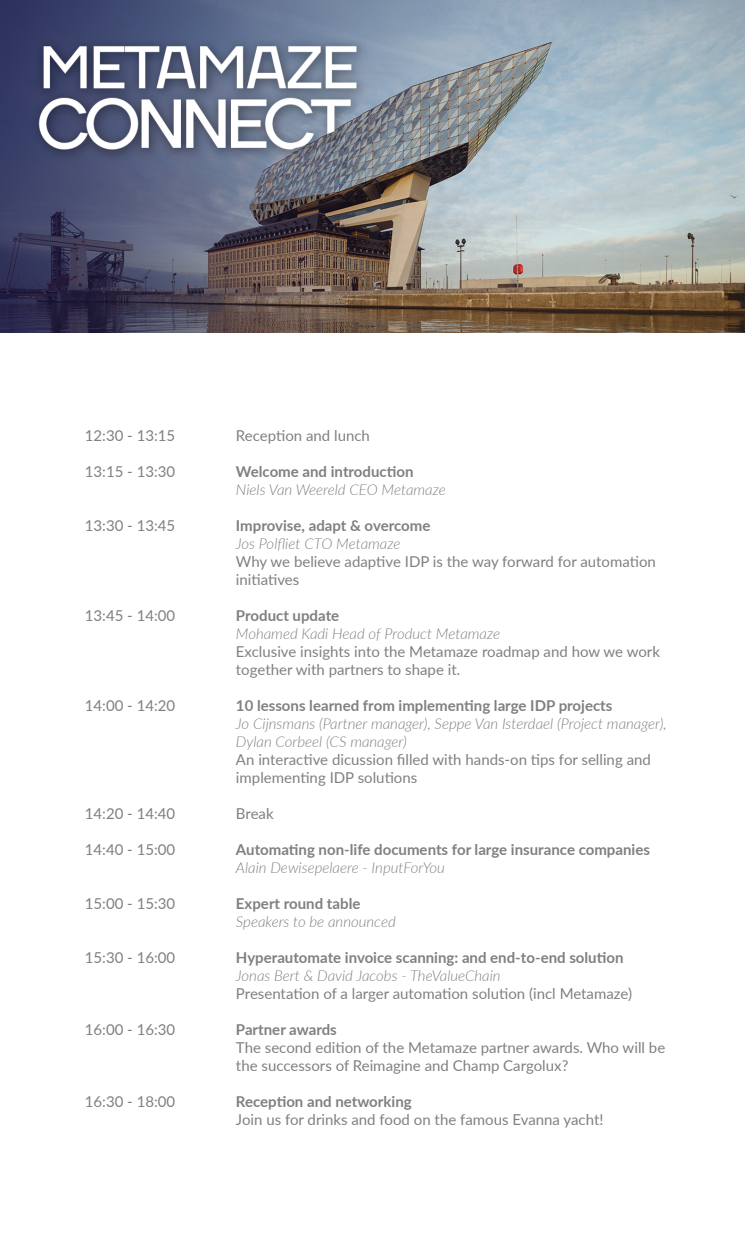
<style>
.page{position:relative;width:745px;height:1250px;background:#fff}
.page>*{position:absolute;margin:0;border:0;box-sizing:border-box;transform-origin:0 0}
.t1{font:15px/18px "Lato";color:#808080}
.t2{font:700 15px "Lato";color:#808080}
.t3{font:italic 300 15px/18px "Lato";color:#808080}
</style>
<div class="page">
<img style="left:0;top:0;width:744px;height:332px">
<p class="t1" style="left:85px;top:426px;width:92px">12:30 - 13:15</p>
<p class="t1" style="left:85px;top:462px;width:92px">13:15 - 13:30</p>
<p class="t1" style="left:85px;top:516px;width:92px">13:30 - 13:45</p>
<p class="t1" style="left:85px;top:606px;width:92px">13:45 - 14:00</p>
<p class="t1" style="left:85px;top:696px;width:92px">14:00 - 14:20</p>
<p class="t1" style="left:85px;top:804px;width:92px">14:20 - 14:40</p>
<p class="t1" style="left:85px;top:840px;width:92px">14:40 - 15:00</p>
<p class="t1" style="left:85px;top:894px;width:92px">15:00 - 15:30</p>
<p class="t1" style="left:85px;top:948px;width:92px">15:30 - 16:00</p>
<p class="t1" style="left:85px;top:1020px;width:92px">16:00 - 16:30</p>
<p class="t1" style="left:85px;top:1092px;width:92px">16:30 - 18:00</p>
<p class="t1" style="left:236px;top:426px;width:135px">Reception and lunch</p>
<p class="t2" style="left:236px;top:460px;width:179px">Welcome and introduction</p>
<p class="t3" style="left:236px;top:480px;width:211px">Niels Van Weereld CEO Metamaze</p>
<p class="t2" style="left:236px;top:514px;width:196px">Improvise, adapt &amp; overcome</p>
<p class="t3" style="left:236px;top:534px;width:166px">Jos Polfliet CTO Metamaze</p>
<p class="t1" style="left:236px;top:552px;width:421px">Why we believe adaptive IDP is the way forward for automation initiatives</p>
<p class="t2" style="left:236px;top:604px;width:105px">Product update</p>
<p class="t3" style="left:236px;top:624px;width:265px">Mohamed Kadi Head of Product Metamaze</p>
<p class="t1" style="left:236px;top:642px;width:425px">Exclusive insights into the Metamaze roadmap and how we work together with partners to shape it.</p>
<p class="t2" style="left:236px;top:694px;width:378px">10 lessons learned from implementing large IDP projects</p>
<p class="t3" style="left:236px;top:714px;width:432px">Jo Cijnsmans (Partner manager), Seppe Van Isterdael (Project manager),<br>Dylan Corbeel (CS manager)</p>
<p class="t1" style="left:236px;top:750px;width:416px">An interactive dicussion filled with hands-on tips for selling and implementing IDP solutions</p>
<p class="t1" style="left:236px;top:804px;width:39px">Break</p>
<p class="t2" style="left:236px;top:838px;width:415px">Automating non-life documents for large insurance companies</p>
<p class="t3" style="left:236px;top:858px;width:210px">Alain Dewisepelaere - InputForYou</p>
<p class="t2" style="left:236px;top:892px;width:126px">Expert round table</p>
<p class="t3" style="left:236px;top:912px;width:161px">Speakers to be announced</p>
<p class="t2" style="left:236px;top:946px;width:389px">Hyperautomate invoice scanning: and end-to-end solution</p>
<p class="t3" style="left:236px;top:966px;width:266px">Jonas Bert &amp; David Jacobs - TheValueChain</p>
<p class="t1" style="left:236px;top:984px;width:397px">Presentation of a larger automation solution (incl Metamaze)</p>
<p class="t2" style="left:236px;top:1018px;width:102px">Partner awards</p>
<p class="t1" style="left:236px;top:1038px;width:430px">The second edition of the Metamaze partner awards. Who will be the successors of Reimagine and Champ Cargolux?</p>
<p class="t2" style="left:236px;top:1090px;width:177px">Reception and networking</p>
<p class="t1" style="left:236px;top:1110px;width:368px">Join us for drinks and food on the famous Evanna yacht!</p>
</div>
